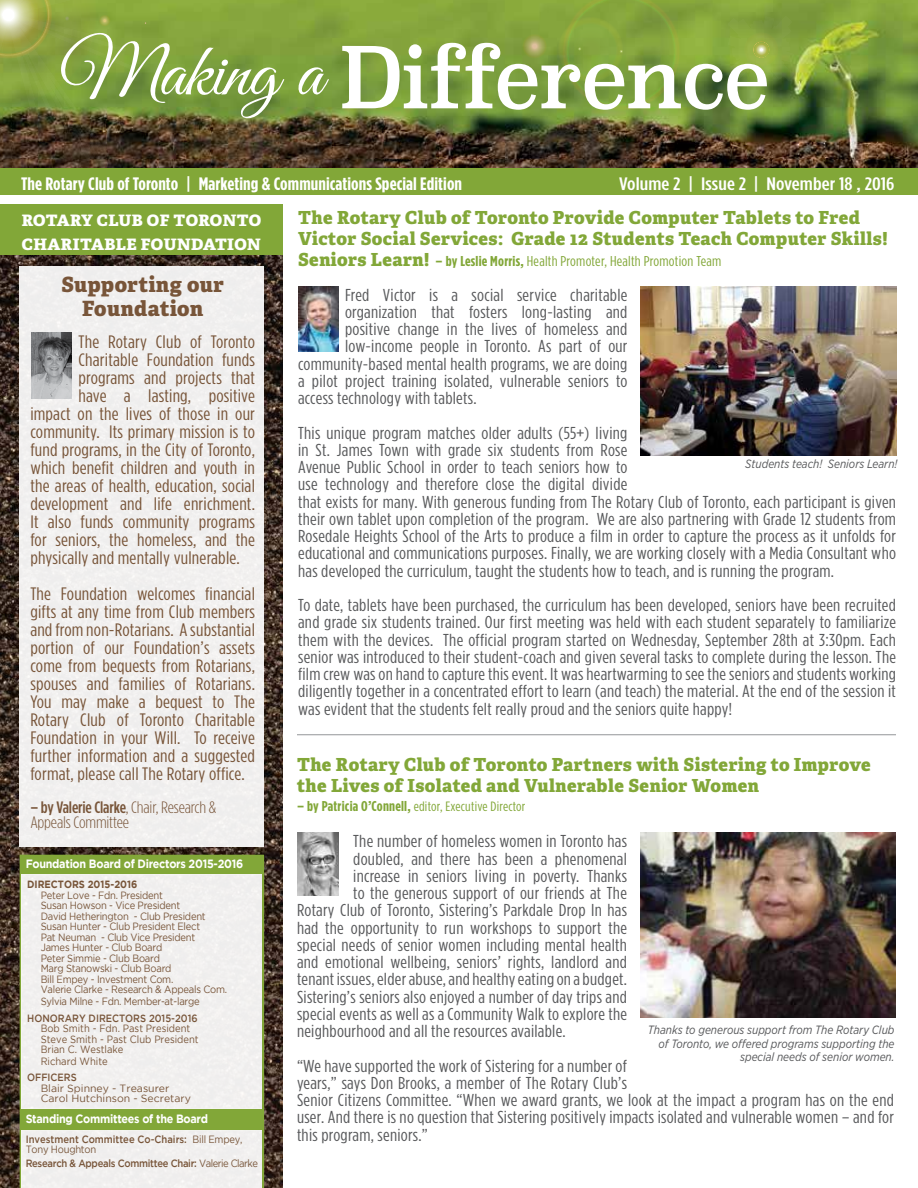
<style>
.page{position:relative;width:918px;height:1188px;background:#fff}
.page>*{position:absolute;margin:0;border:0;box-sizing:border-box;transform-origin:0 0}
.t1{font:800 21px/24px "Adelle";letter-spacing:.025em;color:#785539;text-align:center}
.t2{font:18px/18px "Gotham Condensed";letter-spacing:.01em;color:#785539;text-align:justify;scale:1.1 1}
.t3{font:800 18px/21px "Adelle";letter-spacing:.025em;color:#82a738}
.t4{font:700 18px "Gotham Condensed";letter-spacing:.005em;color:#fff;scale:1.1 1}
.t5{font:500 18px "Gotham Condensed";letter-spacing:.005em;color:#fff;scale:1.25 1}
.t6{font:17.25px/17.2px "Gotham Condensed";letter-spacing:.015em;color:#58595b;scale:1.1 1}
.t7{font:300 16.5px/15px "Gotham Condensed";letter-spacing:-.01em;color:#785539;scale:1.1 1}
.t8{font:800 15.75px/24px "Adelle";letter-spacing:.025em;color:#fff;scale:1.05 1}
.t9{font:14.25px "Gotham Condensed";letter-spacing:.015em;color:#82a738;scale:1.1 1}
.t10{font:13.5px "Gotham Condensed";letter-spacing:.015em;color:#82a738;scale:1.1 1}
.t11{font:italic 12px/13.5px "Gotham Narrow";color:#58595b;text-align:right}
.t12{font:700 12px "Gotham";letter-spacing:-.025em;color:#fff;scale:.9 1}
.t13{font:10.5px/10.5px "Gotham";letter-spacing:-.025em;color:#785539;scale:.9 1}
.t14{font:500 10.5px/10.5px "Gotham";color:#785539;scale:.9 1}
.t15{font:10.5px/10.5px "Gotham";color:#785539;scale:.9 1}
.t16{font:10.5px/10.5px "Gotham";color:#785539}
.t17{font:500 10.5px "Gotham";letter-spacing:-.03em;color:#785539;scale:.9 1}
.t18{font:700 10.5px "Gotham";color:#785539;scale:.9 1}
.s1{font-weight:500}
.s2{font-family:"Adelle";font-weight:800;font-size:18px}
.s3{font-weight:700}
.s4{font-weight:400}
.s5{font-weight:700;font-size:14.25px}
</style>
<div class="page">
<img style="left:285px;top:0;width:633px;height:168px">
<div style="left:0;top:168px;width:918px;height:26px;background:#82a738"></div>
<div style="left:0;top:204px;width:282px;height:984px;background:#82a738"></div>
<img style="left:0;top:256px;width:282px;height:932px">
<div style="left:20px;top:266px;width:244px;height:581px;background:#f1efef"></div>
<svg style="left:20px;top:855px;width:244px;height:333px"></svg>
<img style="left:0;top:0;width:285px;height:168px">
<svg style="left:293px;top:65px;width:36px;height:35px"></svg>
<svg style="left:342px;top:0;width:452px;height:117px"></svg>
<div style="left:22px;top:875px;width:240px;height:234px;background:#f1f0ef"></div>
<div style="left:22px;top:1130px;width:240px;height:58px;background:#f1efef"></div>
<img style="left:297px;top:833px;width:41px;height:62px">
<img style="left:640px;top:286px;width:256px;height:169px">
<img style="left:298px;top:286px;width:40px;height:66px">
<img style="left:32px;top:333px;width:40px;height:65px">
<img style="left:640px;top:833px;width:255px;height:184px">
<hr style="left:297px;top:735px;width:599px;height:1px;background:#939598">
<p class="t4" style="left:21px;top:173px;width:403px">The Rotary Club of Toronto <span class="s1">|</span> Marketing &amp; Communications Special Edition</p>
<p class="t5" style="left:619px;top:173px;width:222px">Volume 2 | Issue 2 | November 18 , 2016</p>
<p class="t8" style="left:22px;top:208px;width:230px">ROTARY CLUB OF TORONTO<br>CHARITABLE FOUNDATION</p>
<p class="t3" style="left:298px;top:207px;width:591px">The Rotary Club of Toronto Provide Computer Tablets to Fred<br>Victor Social Services: Grade 12 Students Teach Computer Skills!</p>
<p class="t9" style="left:298px;top:253px;width:386px"><span class="s2">Seniors Learn!</span> <span class="s3">– by Leslie Morris,</span> Health Promoter, Health Promotion Team</p>
<p class="t1" style="left:61px;top:272px;width:164px">Supporting our<br>Foundation</p>
<p class="t2" style="left:79px;top:332px;width:162px">The Rotary Club of Toronto</p>
<p class="t2" style="left:79px;top:350px;width:162px">Charitable Foundation funds</p>
<p class="t2" style="left:79px;top:368px;width:162px">programs and projects that</p>
<p class="t2" style="left:79px;top:386px;width:162px">have a lasting, positive</p>
<p class="t2" style="left:30px;top:404px;width:206px">impact on the lives of those in our</p>
<p class="t2" style="left:30px;top:422px;width:206px">community. Its primary mission is to</p>
<p class="t2" style="left:30px;top:440px;width:206px">fund programs, in the City of Toronto,</p>
<p class="t2" style="left:30px;top:458px;width:206px">which benefit children and youth in</p>
<p class="t2" style="left:30px;top:476px;width:206px">the areas of health, education, social</p>
<p class="t2" style="left:30px;top:494px;width:206px">development and life enrichment.</p>
<p class="t2" style="left:30px;top:512px;width:206px">It also funds community programs</p>
<p class="t2" style="left:30px;top:530px;width:206px">for seniors, the homeless, and the</p>
<p class="t2" style="left:30px;top:548px;width:192px">physically and mentally vulnerable.</p>
<p class="t2" style="left:30px;top:584px;width:206px">The Foundation welcomes financial gifts at any time from Club members and from non-Rotarians. A substantial portion of our Foundation’s assets come from bequests from Rotarians, spouses and families of Rotarians.<br>You may make a bequest to The Rotary Club of Toronto Charitable Foundation in your Will. To receive further information and a suggested format, please call The Rotary office.</p>
<p class="t7" style="left:30px;top:800px;width:171px"><span class="s1">– by Valerie Clarke</span>, Chair, Research &amp;<br>Appeals Committee</p>
<p class="t12" style="left:26px;top:857px;width:243px">Foundation Board of Directors 2015-2016</p>
<p class="t18" style="left:27px;top:878px;width:124px">DIRECTORS 2015-2016</p>
<p class="t13" style="left:41px;top:890px;width:209px">Peter Love - Fdn. President<br>Susan Howson - Vice President<br>David Hetherington - Club President<br>Susan Hunter - Club President Elect<br>Pat Neuman - Club Vice President<br>James Hunter - Club Board<br>Peter Simmie - Club Board<br>Marg Stanowski - Club Board<br>Bill Empey - Investment Com.<br>Valerie Clarke - Research &amp; Appeals Com.</p>
<p class="t13" style="left:41px;top:996px;width:178px">Sylvia Milne - Fdn. Member-at-large</p>
<p class="t14" style="left:27px;top:1012px;width:191px">HONORARY DIRECTORS 2015-2016</p>
<p class="t15" style="left:41px;top:1023px;width:177px">Bob Smith - Fdn. Past President<br>Steve Smith - Past Club President<br>Brian C. Westlake</p>
<p class="t15" style="left:41px;top:1056px;width:76px">Richard White</p>
<p class="t14" style="left:27px;top:1072px;width:57px">OFFICERS</p>
<p class="t16" style="left:41px;top:1083px;width:152px">Blair Spinney - Treasurer<br>Carol Hutchinson - Secretary</p>
<p class="t12" style="left:26px;top:1112px;width:204px">Standing Committees of the Board</p>
<p class="t14" style="left:26px;top:1133px;width:242px">Investment Committee Co-Chairs: <span class="s4">Bill Empey,<br>Tony Houghton</span></p>
<p class="t17" style="left:26px;top:1157px;width:260px">Research &amp; Appeals Committee Chair: <span class="s4">Valerie Clarke</span></p>
<p class="t6" style="left:345px;top:286px;width:258px">Fred Victor is a social service charitable</p>
<p class="t6" style="left:345px;top:303px;width:258px">organization that fosters long-lasting and</p>
<p class="t6" style="left:345px;top:320px;width:258px">positive change in the lives of homeless and</p>
<p class="t6" style="left:345px;top:338px;width:258px">low-income people in Toronto. As part of our</p>
<p class="t6" style="left:298px;top:355px;width:301px">community-based mental health programs, we are doing</p>
<p class="t6" style="left:298px;top:372px;width:301px">a pilot project training isolated, vulnerable seniors to</p>
<p class="t6" style="left:298px;top:389px;width:164px">access technology with tablets.</p>
<p class="t6" style="left:298px;top:424px;width:545px">This unique program matches older adults (55+) living<br>in St. James Town with grade six students from Rose<br>Avenue Public School in order to teach seniors how to<br>use technology and therefore close the digital divide<br>that exists for many. With generous funding from The Rotary Club of Toronto, each participant is given their own tablet upon completion of the program. We are also partnering with Grade 12 students from Rosedale Heights School of the Arts to produce a film in order to capture the process as it unfolds for educational and communications purposes. Finally, we are working closely with a Media Consultant who has developed the curriculum, taught the students how to teach, and is running the program.</p>
<p class="t6" style="left:298px;top:596px;width:545px;text-align:justify">To date, tablets have been purchased, the curriculum has been developed, seniors have been recruited and grade six students trained. Our first meeting was held with each student separately to familiarize them with the devices. The official program started on Wednesday, September 28th at 3:30pm. Each senior was introduced to their student-coach and given several tasks to complete during the lesson. The film crew was on hand to capture this event. It was heartwarming to see the seniors and students working diligently together in a concentrated effort to learn (and teach) the material. At the end of the session it was evident that the students felt really proud and the seniors quite happy!</p>
<p class="t11" style="left:745px;top:457px;width:154px">Students teach! Seniors Learn!</p>
<p class="t3" style="left:297px;top:754px;width:575px">The Rotary Club of Toronto Partners with Sistering to Improve the Lives of Isolated and Vulnerable Senior Women</p>
<p class="t10" style="left:297px;top:799px;width:209px"><span class="s5">– by Patricia O’Connell,</span> editor, Executive Director</p>
<p class="t6" style="left:353px;top:833px;width:250px">The number of homeless women in Toronto has</p>
<p class="t6" style="left:353px;top:850px;width:250px">doubled, and there has been a phenomenal</p>
<p class="t6" style="left:353px;top:867px;width:250px">increase in seniors living in poverty. Thanks</p>
<p class="t6" style="left:353px;top:884px;width:250px">to the generous support of our friends at The</p>
<p class="t6" style="left:297px;top:902px;width:302px">Rotary Club of Toronto, Sistering’s Parkdale Drop In has</p>
<p class="t6" style="left:297px;top:919px;width:302px">had the opportunity to run workshops to support the</p>
<p class="t6" style="left:297px;top:936px;width:302px">special needs of senior women including mental health</p>
<p class="t6" style="left:297px;top:953px;width:302px">and emotional wellbeing, seniors’ rights, landlord and</p>
<p class="t6" style="left:297px;top:971px;width:302px">tenant issues, elder abuse, and healthy eating on a budget.</p>
<p class="t6" style="left:297px;top:988px;width:302px">Sistering’s seniors also enjoyed a number of day trips and</p>
<p class="t6" style="left:297px;top:1005px;width:302px">special events as well as a Community Walk to explore the</p>
<p class="t6" style="left:297px;top:1022px;width:246px">neighbourhood and all the resources available.</p>
<p class="t6" style="left:297px;top:1057px;width:544px">“We have supported the work of Sistering for a number of<br>years,” says Don Brooks, a member of The Rotary Club’s<br>Senior Citizens Committee. “When we award grants, we look at the impact a program has on the end user. And there is no question that Sistering positively impacts isolated and vulnerable women – and for this program, seniors.”</p>
<p class="t11" style="left:648px;top:1023px;width:248px">Thanks to generous support from The Rotary Club of Toronto, we offered programs supporting the special needs of senior women.</p>
</div>
